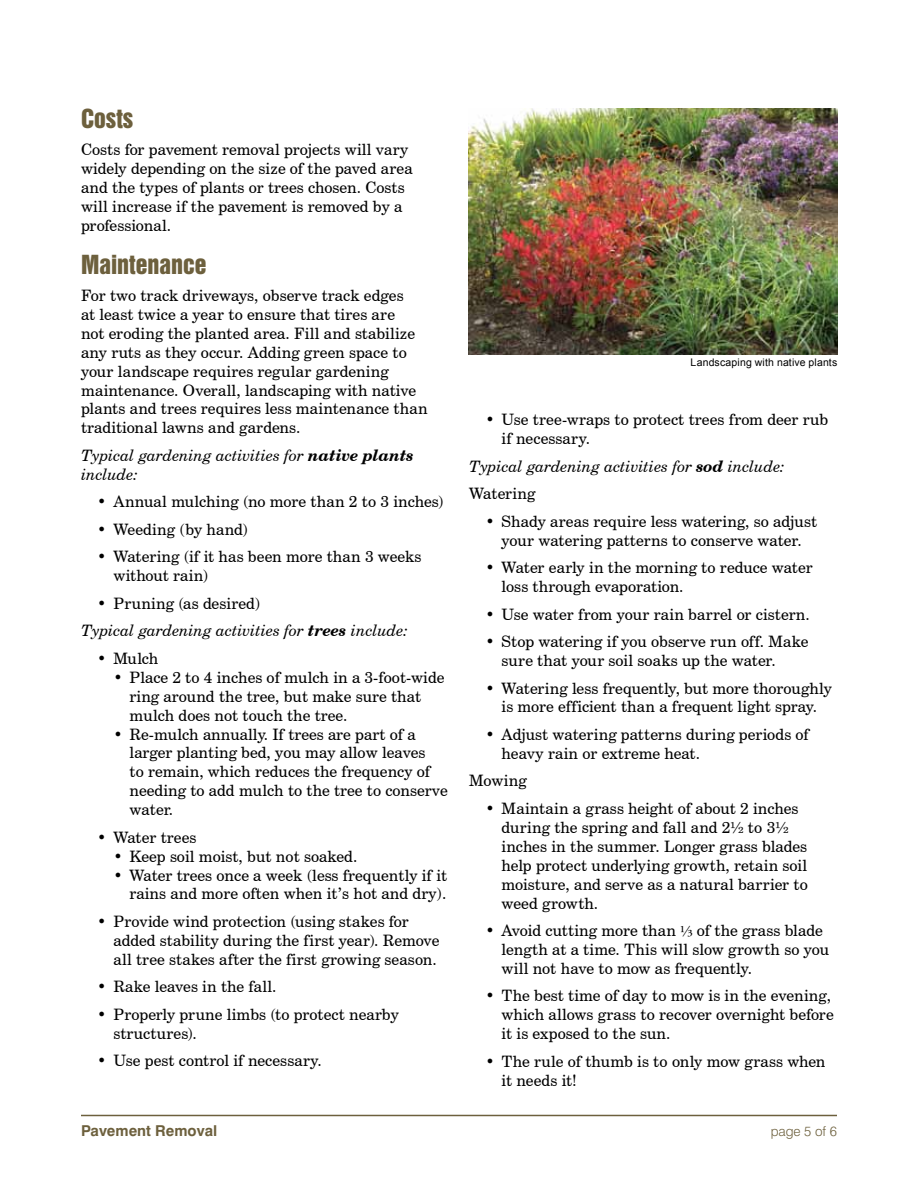
<style>
.page{position:relative;width:918px;height:1188px;background:#fff}
.page>*{position:absolute;margin:0;border:0;box-sizing:border-box;transform-origin:0 0}
.t1{font:24px "Swiss 921 BT Regular A";color:#6d603d}
.t2{font:15.75px/18.9px "Century Schoolbook BT";color:#000}
.t3{font:italic 15.75px/27.6px "Century Schoolbook BT";color:#000}
.t4{font:700 15px "Swiss 721 BT";color:#6d603d}
.t5{font:300 13.5px "Swiss 721 BT";color:#6d603d}
.t6{font:10.5px "Arial";letter-spacing:.015em;color:#000}
.s1{font-weight:700}
.s2{font-style:normal}
.s3{font-family:"Adobe Garamond Pro"}
</style>
<div class="page">
<hr style="left:81px;top:1115px;width:756px;height:1px;background:#6d603d">
<img style="left:469px;top:108px;width:368px;height:247px">
<h1 class="t1" style="left:81px;top:102px;width:54px">Costs</h1>
<p class="t2" style="left:81px;top:140px;width:333px">Costs for pavement removal projects will vary widely depending on the size of the paved area and the types of plants or trees chosen. Costs will increase if the pavement is removed by a professional.</p>
<h1 class="t1" style="left:81px;top:248px;width:127px">Maintenance</h1>
<p class="t2" style="left:81px;top:286px;width:348px">For two track driveways, observe track edges<br>at least twice a year to ensure that tires are<br>not eroding the planted area. Fill and stabilize any ruts as they occur. Adding green space to your landscape requires regular gardening maintenance. Overall, landscaping with native plants and trees requires less maintenance than traditional lawns and gardens.</p>
<p class="t3" style="left:81px;top:446px;width:334px;line-height:18.9px">Typical gardening activities for <span class="s1">native plants </span>include:</p>
<p class="t2" style="left:97px;top:492px;width:348px">• Annual mulching (no more than 2 to 3 inches)</p>
<p class="t2" style="left:97px;top:520px;width:153px">• Weeding (by hand)</p>
<p class="t2" style="left:113px;top:547px;width:310px;text-indent:-16px">• Watering (if it has been more than 3 weeks without rain)</p>
<p class="t3" style="left:81px;top:589px;width:329px;text-indent:16px"><span class="s2">• Pruning (as desired)<br></span>Typical gardening activities for <span class="s1">trees</span> include:</p>
<p class="t2" style="left:97px;top:649px;width:63px">• Mulch</p>
<p class="t2" style="left:130px;top:668px;width:316px;text-indent:-16px">• Place 2 to 4 inches of mulch in a 3-foot-wide ring around the tree, but make sure that mulch does not touch the tree.</p>
<p class="t2" style="left:130px;top:724px;width:320px;text-indent:-16px">• Re-mulch annually. If trees are part of a larger planting bed, you may allow leaves<br>to remain, which reduces the frequency of needing to add mulch to the tree to conserve water.</p>
<p class="t2" style="left:97px;top:827px;width:101px">• Water trees</p>
<p class="t2" style="left:113px;top:846px;width:245px">• Keep soil moist, but not soaked.</p>
<p class="t2" style="left:113px;top:865px;width:335px;text-align:right">• Water trees once a week (less frequently if it rains and more often when it’s hot and dry).</p>
<p class="t2" style="left:113px;top:912px;width:327px;text-indent:-16px">• Provide wind protection (using stakes for added stability during the first year). Remove all tree stakes after the first growing season.</p>
<p class="t2" style="left:97px;top:977px;width:181px">• Rake leaves in the fall.</p>
<p class="t2" style="left:113px;top:1005px;width:287px;text-indent:-16px">• Properly prune limbs (to protect nearby structures).</p>
<p class="t2" style="left:97px;top:1051px;width:226px">• Use pest control if necessary.</p>
<p class="t6" style="left:691px;top:355px;width:148px">Landscaping with native plants</p>
<p class="t2" style="left:502px;top:410px;width:328px;text-indent:-16px">• Use tree-wraps to protect trees from deer rub if necessary.</p>
<p class="t3" style="left:469px;top:452px;width:317px">Typical gardening activities for <span class="s1">sod</span> include:<br><span class="s2">Watering</span></p>
<p class="t2" style="left:485px;top:511px;width:333px;text-align:center">• Shady areas require less watering, so adjust your watering patterns to conserve water.</p>
<p class="t2" style="left:502px;top:558px;width:313px;text-indent:-16px">• Water early in the morning to reduce water loss through evaporation.</p>
<p class="t2" style="left:485px;top:604px;width:326px">• Use water from your rain barrel or cistern.</p>
<p class="t2" style="left:502px;top:632px;width:309px;text-indent:-16px">• Stop watering if you observe run off. Make sure that your soil soaks up the water.</p>
<p class="t2" style="left:485px;top:678px;width:348px;text-align:center">• Watering less frequently, but more thoroughly is more efficient than a frequent light spray.</p>
<p class="t2" style="left:502px;top:725px;width:309px;text-indent:-16px">• Adjust watering patterns during periods of heavy rain or extreme heat.</p>
<p class="t2" style="left:469px;top:771px;width:59px">Mowing</p>
<p class="t2" style="left:502px;top:799px;width:308px;text-indent:-16px">• Maintain a grass height of about 2 inches during the spring and fall and 2½ to 3½ inches in the summer. Longer grass blades help protect underlying growth, retain soil moisture, and serve as a natural barrier to weed growth.</p>
<p class="t2" style="left:502px;top:921px;width:329px;text-indent:-16px">• Avoid cutting more than <span class="s3">⅓</span> of the grass blade length at a time. This will slow growth so you will not have to mow as frequently.</p>
<p class="t2" style="left:502px;top:986px;width:334px;text-indent:-16px">• The best time of day to mow is in the evening, which allows grass to recover overnight before it is exposed to the sun.</p>
<p class="t2" style="left:502px;top:1052px;width:325px;text-indent:-16px">• The rule of thumb is to only mow grass when it needs it!</p>
<p class="t4" style="left:81px;top:1122px;width:138px">Pavement Removal</p>
<p class="t5" style="left:771px;top:1123px;width:68px">page 5 of 6</p>
</div>
